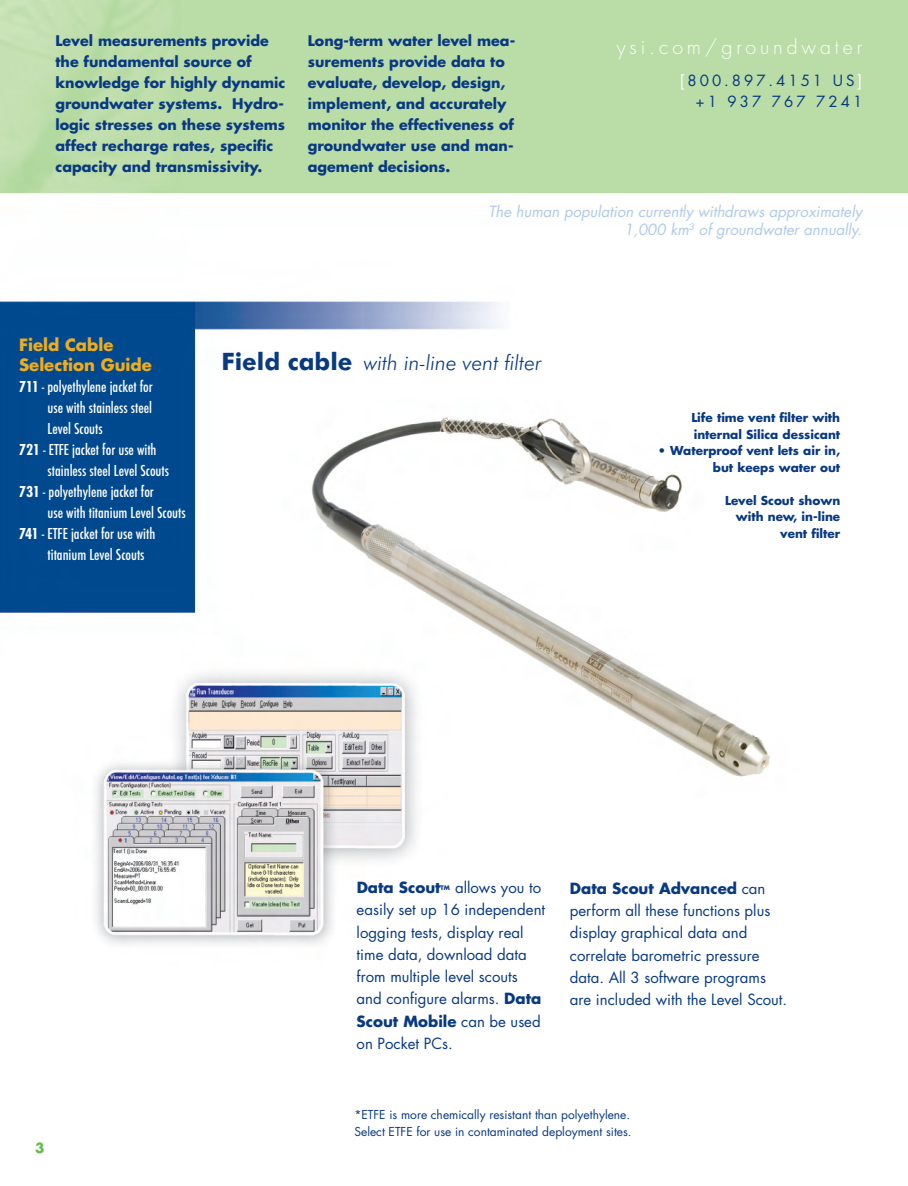
<style>
.page{position:relative;width:908px;height:1186px;background:#fff}
.page>*{position:absolute;margin:0;border:0;box-sizing:border-box;transform-origin:0 0}
.t1{font:italic 300 21px "Futura BT";color:#083981}
.t2{font:300 19.5px "Futura";letter-spacing:.2em;color:#fff}
.t3{font:500 condensed 16.5px "Futura T";color:#fff}
.t4{font:700 16.5px/19.8px "Futura";color:#efac1c}
.t5{font:15px/22.2px "Futura";color:#083981}
.t6{font:italic 15px/18px "Futura";color:#b0c9e8;text-align:right}
.t7{font:15px/21px "Futura";letter-spacing:.2em;color:#083981;text-align:right}
.t8{font:700 15px "Futura";color:#083981}
.t9{font:700 14.25px/21px "Futura";color:#083981}
.t10{font:700 13.5px "Futura";color:#60bb46}
.t11{font:700 12px/16.5px "Futura";color:#083981;text-align:right}
.t12{font:12px/16.5px "Futura";color:#083981}
.t13{font:700 6.15px "Futura";color:#083981}
.s1{color:#fff}
.s2{font-weight:700}
.s3{font-weight:700;font-style:normal;font-size:24px}
</style>
<div class="page">
<img style="left:0;top:0;width:908px;height:945px">
<p class="t9" style="left:55px;top:31px;width:231px">Level measurements provide the fundamental source of knowledge for highly dynamic groundwater systems. Hydro&shy;logic stresses on these systems affect recharge rates, specific capacity and transmissivity.</p>
<p class="t9" style="left:308px;top:31px;width:209px">Long-term water level mea&shy;surements provide data to evaluate, develop, design, implement, and accurately monitor the effectiveness of groundwater use and man&shy;agement decisions.</p>
<h2 class="t2" style="left:617px;top:38px;width:247px">ysi.com/groundwater</h2>
<p class="t7" style="left:680px;top:71px;width:184px"><span class="s1">[</span>800.897.4151 US<span class="s1">] </span>+1 937 767 7241</p>
<p class="t6" style="left:488px;top:204px;width:375px">The human population currently withdraws approximately<br>1,000 km<sup>3</sup> of groundwater annually.</p>
<p class="t4" style="left:19px;top:336px;width:134px">Field Cable<br>Selection Guide</p>
<p class="t3" style="left:19px;top:379px;width:135px"><span class="s2">711</span> - polyethylene jacket for</p>
<p class="t3" style="left:48px;top:400px;width:106px">use with stainless steel</p>
<p class="t3" style="left:48px;top:421px;width:57px">Level Scouts</p>
<p class="t3" style="left:19px;top:442px;width:139px"><span class="s2">721</span> - ETFE jacket for use with</p>
<p class="t3" style="left:48px;top:463px;width:123px">stainless steel Level Scouts</p>
<p class="t3" style="left:19px;top:484px;width:136px"><span class="s2">731</span> - polyethylene jacket for</p>
<p class="t3" style="left:48px;top:505px;width:140px">use with titanium Level Scouts</p>
<p class="t3" style="left:19px;top:526px;width:138px"><span class="s2">741</span> - ETFE jacket for use with</p>
<p class="t3" style="left:48px;top:547px;width:98px">titanium Level Scouts</p>
<h1 class="t1" style="left:222px;top:353px;width:321px"><span class="s3">Field cable</span> with in-line vent filter</h1>
<p class="t11" style="left:691px;top:410px;width:150px;text-align:left">Life time vent filter with internal Silica dessicant</p>
<p class="t11" style="left:658px;top:443px;width:184px">• Waterproof vent lets air in, but keeps water out</p>
<p class="t11" style="left:725px;top:493px;width:117px">Level Scout shown with new, in-line vent filter</p>
<p class="t10" style="left:35px;top:1141px;width:11px">3</p>
<p class="t5" style="left:357px;top:877px;width:190px;text-indent:98px">allows you to easily set up 16 independent logging tests, display real time data, download data from multiple level scouts and configure alarms. <span class="s2">Data<br>Scout Mobile</span> can be used on Pocket PCs.</p>
<p class="t5" style="left:570px;top:878px;width:219px"><span class="s2">Data Scout Advanced</span> can perform all these functions plus display graphical data and correlate barometric pressure data. All 3 software programs are included with the Level Scout.</p>
<p class="t8" style="left:357px;top:880px;width:85px">Data Scout</p>
<p class="t13" style="left:441px;top:884px;width:11px">TM</p>
<p class="t12" style="left:354px;top:1107px;width:279px">*ETFE is more chemically resistant than polyethylene.<br>Select ETFE for use in contaminated deployment sites.</p>
</div>
